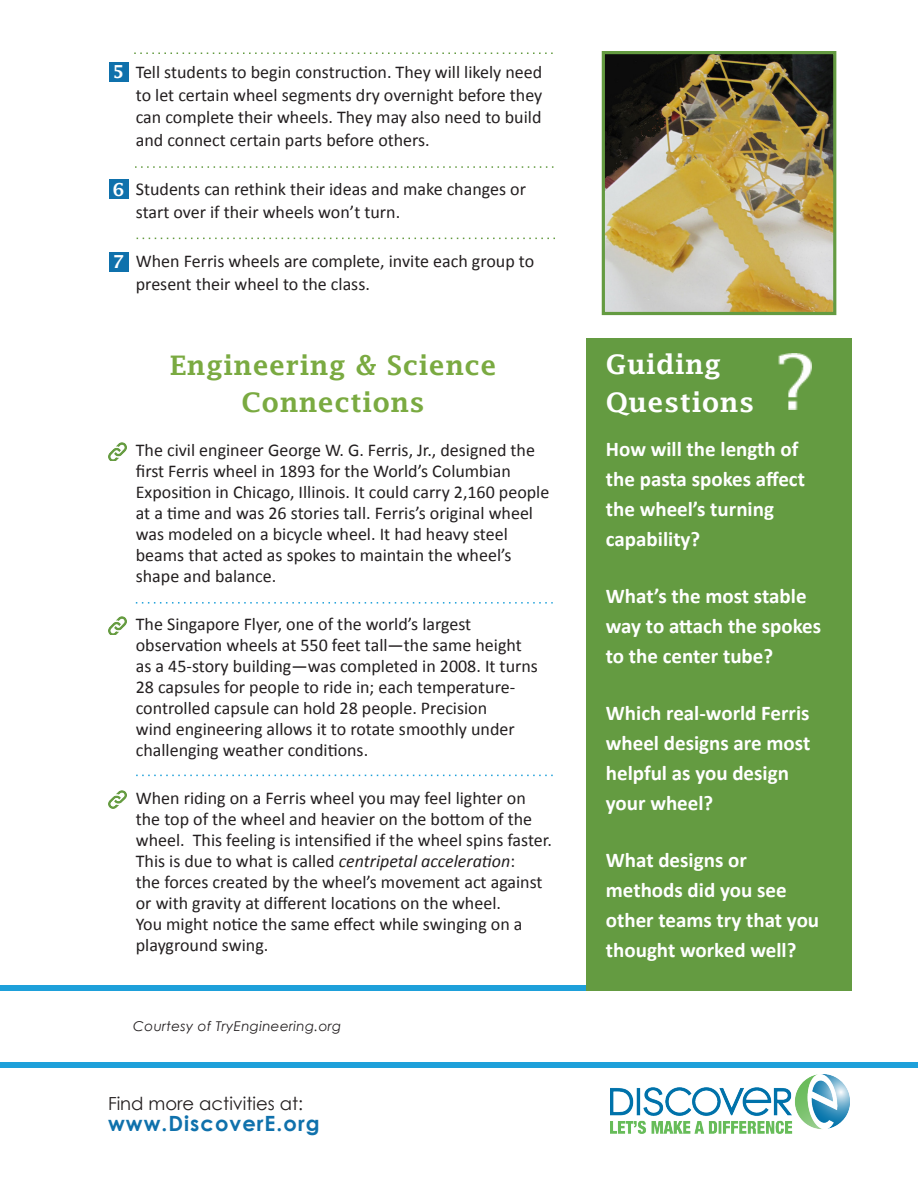
<style>
.page{position:relative;width:918px;height:1188px;background:#fff}
.page>*{position:absolute;margin:0;border:0;box-sizing:border-box;transform-origin:0 0}
.t1{font:600 27px/37.5px "Lucida Fax";letter-spacing:.02em;color:#7aaa41;text-align:center}
.t2{font:600 27px "Lucida Fax";letter-spacing:.02em;color:#fff}
.t3{font:700 21px/30px "Calibri";color:#fff}
.t4{font:700 21px "Century Gothic";letter-spacing:.05em;color:#0f71ac}
.t5{font:18px/21px "Calibri";color:#231f20}
.t6{font:18px "Century Gothic";color:#231f20}
.t7{font:600 18px "Lucida Fax";color:#fff}
.t8{font:italic 13.5px "Century Gothic";letter-spacing:.025em;color:#231f20}
.s1{font-style:italic}
</style>
<div class="page">
<div style="left:0;top:1062px;width:918px;height:6px;background:#1ea0da"></div>
<div style="left:0;top:985px;width:586px;height:6px;background:#1ea0da"></div>
<div style="left:586px;top:338px;width:266px;height:653px;background:#649b41"></div>
<svg style="left:136px;top:775px;width:417px;height:1px"></svg>
<svg style="left:136px;top:602px;width:417px;height:2px"></svg>
<svg style="left:134px;top:52px;width:419px;height:2px"></svg>
<svg style="left:135px;top:166px;width:419px;height:2px"></svg>
<svg style="left:137px;top:238px;width:418px;height:1px"></svg>
<img style="left:610px;top:1074px;width:239px;height:60px">
<img style="left:108px;top:443px;width:18px;height:18px">
<img style="left:108px;top:790px;width:18px;height:19px">
<img style="left:108px;top:617px;width:18px;height:18px">
<img style="left:779px;top:353px;width:32px;height:57px">
<img style="left:606px;top:55px;width:226px;height:256px">
<div style="left:602px;top:51px;width:234px;height:264px;border:3px solid #649b41"></div>
<div style="left:109px;top:62px;width:19px;height:19px;background:#0f71ac"></div>
<div style="left:109px;top:180px;width:19px;height:19px;background:#0f71ac"></div>
<div style="left:109px;top:252px;width:19px;height:19px;background:#0f71ac"></div>
<p class="t7" style="left:113px;top:62px;width:13px">5</p>
<p class="t7" style="left:113px;top:179px;width:13px">6</p>
<p class="t7" style="left:113px;top:251px;width:13px">7</p>
<p class="t5" style="left:136px;top:60px;width:408px;line-height:22.5px;text-align:justify">Tell students to begin construction. They will likely need to let certain wheel segments dry overnight before they can complete their wheels. They may also need to build and connect certain parts before others.</p>
<p class="t5" style="left:136px;top:177px;width:392px;line-height:22.5px">Students can rethink their ideas and make changes or start over if their wheels won’t turn.</p>
<p class="t5" style="left:136px;top:249px;width:400px;line-height:22.5px">When Ferris wheels are complete, invite each group to present their wheel to the class.</p>
<p class="t1" style="left:170px;top:346px;width:328px">Engineering &amp; Science<br>Connections</p>
<p class="t5" style="left:136px;top:439px;width:415px">The civil engineer George W. G. Ferris, Jr., designed the first Ferris wheel in 1893 for the World’s Columbian Exposition in Chicago, Illinois. It could carry 2,160 people at a time and was 26 stories tall. Ferris’s original wheel was modeled on a bicycle wheel. It had heavy steel beams that acted as spokes to maintain the wheel’s shape and balance.</p>
<p class="t5" style="left:136px;top:613px;width:404px">The Singapore Flyer, one of the world’s largest observation wheels at 550 feet tall—the same height as a 45-story building—was completed in 2008. It turns 28 capsules for people to ride in; each temperature&shy;controlled capsule can hold 28 people. Precision<br>wind engineering allows it to rotate smoothly under challenging weather conditions.</p>
<p class="t5" style="left:136px;top:787px;width:418px">When riding on a Ferris wheel you may feel lighter on the top of the wheel and heavier on the bottom of the wheel. This feeling is intensified if the wheel spins faster.<br>This is due to what is called <span class="s1">centripetal acceleration</span>:<br>the forces created by the wheel’s movement act against or with gravity at different locations on the wheel.<br>You might notice the same effect while swinging on a playground swing.</p>
<p class="t8" style="left:133px;top:1018px;width:210px">Courtesy of TryEngineering.org</p>
<p class="t6" style="left:108px;top:1092px;width:197px">Find more activities at:</p>
<p class="t4" style="left:108px;top:1110px;width:213px">www.DiscoverE.org</p>
<p class="t2" style="left:606px;top:349px;width:117px">Guiding</p>
<p class="t2" style="left:606px;top:386px;width:150px">Questions</p>
<p class="t3" style="left:606px;top:433px;width:201px">How will the length of the pasta spokes affect the wheel’s turning capability?</p>
<p class="t3" style="left:606px;top:580px;width:217px">What’s the most stable way to attach the spokes to the center tube?</p>
<p class="t3" style="left:606px;top:697px;width:206px">Which real-world Ferris wheel designs are most helpful as you design your wheel?</p>
<p class="t3" style="left:606px;top:844px;width:215px">What designs or methods did you see other teams try that you thought worked well?</p>
</div>
